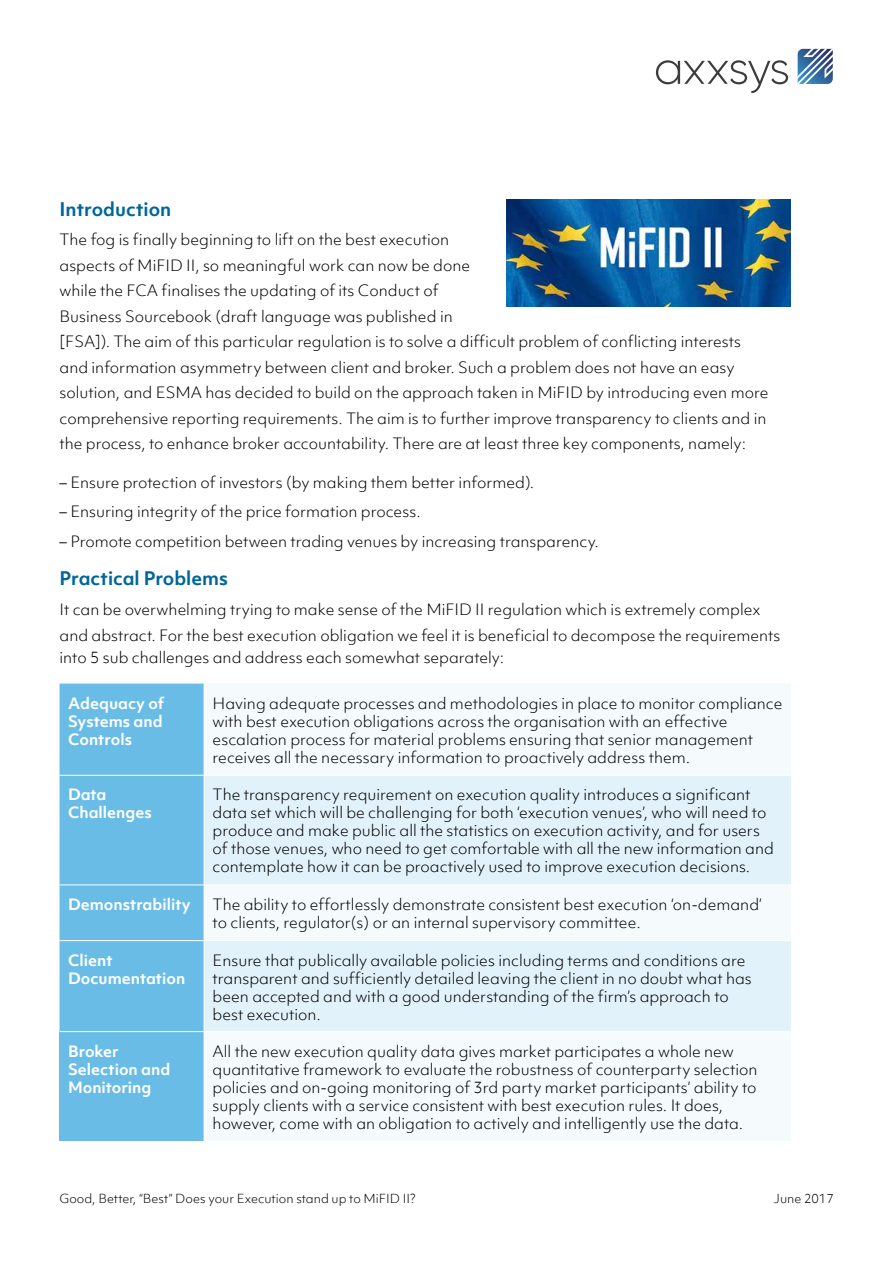
<style>
.page{position:relative;width:893px;height:1263px;background:#fff}
.page>*{position:absolute;margin:0;border:0;box-sizing:border-box;transform-origin:0 0}
.t1{font:700 18px "Objektiv Mk 1";color:#069}
.t2{font:300 15px/18px "Objektiv Mk 1";color:#000}
.t3{font:700 15px/18px "Objektiv Mk 1";color:#fff}
.t4{font:300 12px "Objektiv Mk 1";color:#000}
</style>
<div class="page">
<svg style="left:656px;top:60px;width:132px;height:33px"></svg>
<svg style="left:797px;top:48px;width:36px;height:36px"></svg>
<div style="left:60px;top:684px;width:144px;height:347px;background:#69bce6"></div>
<svg style="left:205px;top:776px;width:586px;height:255px;fill:#e1f2fa"></svg>
<hr style="left:60px;top:775px;width:144px;height:1px;background:#fff">
<hr style="left:60px;top:884px;width:144px;height:1px;background:#fff">
<hr style="left:204px;top:884px;width:587px;height:1px;background:#fff">
<hr style="left:60px;top:940px;width:144px;height:1px;background:#fff">
<hr style="left:204px;top:940px;width:587px;height:1px;background:#fff">
<img style="left:506px;top:199px;width:285px;height:107px">
<div style="left:60px;top:1031px;width:144px;height:110px;background:#69bce6"></div>
<div style="left:204px;top:1031px;width:587px;height:110px;background:#f5fbfd"></div>
<hr style="left:60px;top:1031px;width:144px;height:1px;background:#fff">
<hr style="left:204px;top:1031px;width:587px;height:1px;background:#fff">
<hr style="left:204px;top:1032px;width:1px;height:109px;background:#fff">
<p class="t1" style="left:60px;top:196px;width:113px">Introduction</p>
<p class="t2" style="left:60px;top:227px;width:710px;line-height:25.5px">The fog is finally beginning to lift on the best execution<br>aspects of MiFID II, so meaningful work can now be done<br>while the FCA finalises the updating of its Conduct of<br>Business Sourcebook (draft language was published in<br>[FSA]). The aim of this particular regulation is to solve a difficult problem of conflicting interests and information asymmetry between client and broker. Such a problem does not have an easy solution, and ESMA has decided to build on the approach taken in MiFID by introducing even more comprehensive reporting requirements. The aim is to further improve transparency to clients and in the process, to enhance broker accountability. There are at least three key components, namely:</p>
<p class="t2" style="left:60px;top:473px;width:476px">– Ensure protection of investors (by making them better informed).</p>
<p class="t2" style="left:60px;top:503px;width:363px">– Ensuring integrity of the price formation process.</p>
<p class="t2" style="left:60px;top:532px;width:541px">– Promote competition between trading venues by increasing transparency.</p>
<p class="t1" style="left:60px;top:566px;width:170px">Practical Problems</p>
<p class="t2" style="left:60px;top:597px;width:722px;line-height:25.5px">It can be overwhelming trying to make sense of the MiFID II regulation which is extremely complex and abstract. For the best execution obligation we feel it is beneficial to decompose the requirements</p>
<p class="t2" style="left:60px;top:648px;width:446px">into 5 sub challenges and address each somewhat separately:</p>
<p class="t3" style="left:68px;top:693px;width:98px;text-align:justify">Adequacy of Systems and Controls</p>
<p class="t2" style="left:213px;top:694px;width:571px">Having adequate processes and methodologies in place to monitor compliance with best execution obligations across the organisation with an effective escalation process for material problems ensuring that senior management receives all the necessary information to proactively address them.</p>
<p class="t3" style="left:68px;top:785px;width:85px">Data<br>Challenges</p>
<p class="t2" style="left:213px;top:785px;width:563px">The transparency requirement on execution quality introduces a significant data set which will be challenging for both ‘execution venues’, who will need to produce and make public all the statistics on execution activity, and for users of those venues, who need to get comfortable with all the new information and contemplate how it can be proactively used to improve execution decisions.</p>
<p class="t3" style="left:68px;top:895px;width:124px">Demonstrability</p>
<p class="t2" style="left:213px;top:895px;width:551px">The ability to effortlessly demonstrate consistent best execution ‘on-demand’ to clients, regulator(s) or an internal supervisory committee.</p>
<p class="t3" style="left:68px;top:950px;width:119px">Client<br>Documentation</p>
<p class="t2" style="left:213px;top:951px;width:541px">Ensure that publically available policies including terms and conditions are transparent and sufficiently detailed leaving the client in no doubt what has been accepted and with a good understanding of the firm’s approach to best execution.</p>
<p class="t3" style="left:68px;top:1041px;width:104px">Broker<br>Selection and<br>Monitoring</p>
<p class="t2" style="left:213px;top:1042px;width:546px">All the new execution quality data gives market participates a whole new quantitative framework to evaluate the robustness of counterparty selection policies and on-going monitoring of 3rd party market participants’ ability to supply clients with a service consistent with best execution rules. It does, however, come with an obligation to actively and intelligently use the data.</p>
<p class="t4" style="left:60px;top:1191px;width:358px">Good, Better, “Best” Does your Execution stand up to MiFID II?</p>
<p class="t4" style="left:773px;top:1191px;width:62px">June 2017</p>
</div>
